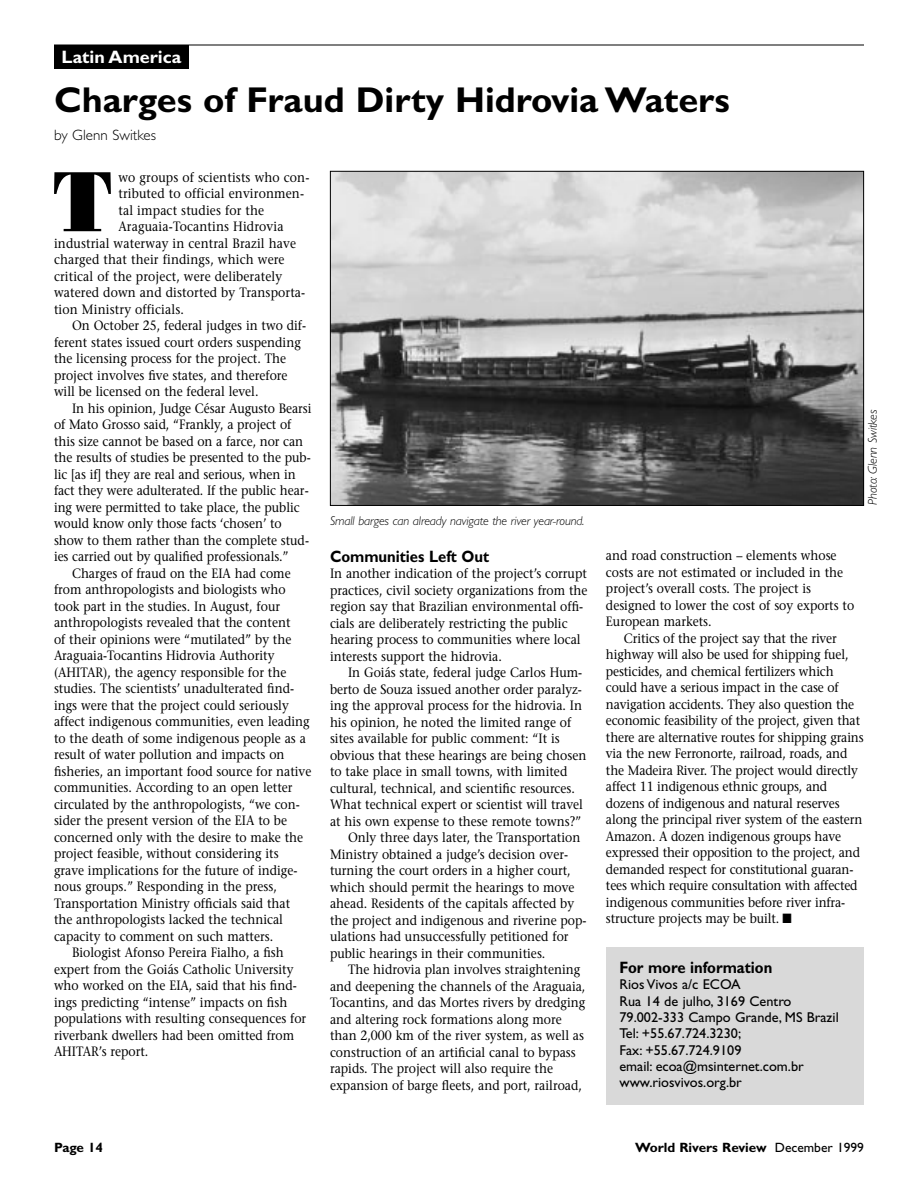
<style>
.page{position:relative;width:918px;height:1188px;background:#fff}
.page>*{position:absolute;margin:0;border:0;box-sizing:border-box;transform-origin:0 0}
.t1{font:85.05px "Bodoni Poster";color:#000;scale:.9 1}
.t2{font:700 36px "Gill Sans";color:#000}
.t3{font:700 18px "Gill Sans";color:#fff}
.t4{font:700 16.5px "Gill Sans";color:#000;scale:.9 1}
.t5{font:300 15px "Gill Sans";color:#000}
.t6{font:14.25px/16.4px "Gill Sans";color:#000}
.t7{font:13.5px/16.5px "Stone Serif";color:#000;scale:.9 1}
.t8{font:700 13.5px "Gill Sans";color:#000}
.t9{font:italic 300 12.75px "Gill Sans";letter-spacing:-.01em;color:#000}
.s1{font-weight:400}
</style>
<div class="page">
<hr style="left:54px;top:45px;width:810px;height:1px;background:#000">
<div style="left:54px;top:45px;width:135px;height:24px;background:#000"></div>
<img style="left:332px;top:173px;width:530px;height:331px">
<div style="left:606px;top:947px;width:258px;height:158px;background:#d9d9d9"></div>
<h3 class="t3" style="left:62px;top:50px;width:121px">Latin America</h3>
<h2 class="t2" style="left:54px;top:87px;width:677px">Charges of Fraud Dirty Hidrovia Waters</h2>
<p class="t5" style="left:54px;top:130px;width:104px">by Glenn Switkes</p>
<h1 class="t1" style="left:53px;top:171px;width:68px">T</h1>
<p class="t7" style="left:118px;top:170px;width:214px">wo groups of scientists who con-</p>
<p class="t7" style="left:118px;top:187px;width:208px">tributed to official environmen-</p>
<p class="t7" style="left:118px;top:203px;width:164px">tal impact studies for the</p>
<p class="t7" style="left:118px;top:220px;width:185px">Araguaia-Tocantins Hidrovia</p>
<p class="t7" style="left:54px;top:236px;width:271px">industrial waterway in central Brazil have</p>
<p class="t7" style="left:54px;top:253px;width:258px">charged that their findings, which were</p>
<p class="t7" style="left:54px;top:269px;width:255px">critical of the project, were deliberately</p>
<p class="t7" style="left:54px;top:286px;width:281px">watered down and distorted by Transporta-</p>
<p class="t7" style="left:54px;top:302px;width:146px">tion Ministry officials.</p>
<p class="t7" style="left:72px;top:319px;width:262px">On October 25, federal judges in two dif-</p>
<p class="t7" style="left:54px;top:335px;width:276px">ferent states issued court orders suspending</p>
<p class="t7" style="left:54px;top:352px;width:259px">the licensing process for the project. The</p>
<p class="t7" style="left:54px;top:368px;width:261px">project involves five states, and therefore</p>
<p class="t7" style="left:54px;top:385px;width:229px">will be licensed on the federal level.</p>
<p class="t7" style="left:72px;top:401px;width:268px">In his opinion, Judge César Augusto Bearsi</p>
<p class="t7" style="left:54px;top:418px;width:265px">of Mato Grosso said, “Frankly, a project of</p>
<p class="t7" style="left:54px;top:434px;width:278px">this size cannot be based on a farce, nor can</p>
<p class="t7" style="left:54px;top:451px;width:287px">the results of studies be presented to the pub-</p>
<p class="t7" style="left:54px;top:467px;width:270px">lic [as if] they are real and serious, when in</p>
<p class="t7" style="left:54px;top:484px;width:285px">fact they were adulterated. If the public hear-</p>
<p class="t7" style="left:54px;top:500px;width:274px">ing were permitted to take place, the public</p>
<p class="t7" style="left:54px;top:517px;width:254px">would know only those facts ‘chosen’ to</p>
<p class="t7" style="left:54px;top:533px;width:285px">show to them rather than the complete stud-</p>
<p class="t7" style="left:54px;top:550px;width:262px">ies carried out by qualified professionals.”</p>
<p class="t7" style="left:72px;top:566px;width:245px">Charges of fraud on the EIA had come</p>
<p class="t7" style="left:54px;top:583px;width:259px">from anthropologists and biologists who</p>
<p class="t7" style="left:54px;top:599px;width:253px">took part in the studies. In August, four</p>
<p class="t7" style="left:54px;top:616px;width:264px">anthropologists revealed that the content</p>
<p class="t7" style="left:54px;top:632px;width:265px">of their opinions were “mutilated” by the</p>
<p class="t7" style="left:54px;top:649px;width:246px">Araguaia-Tocantins Hidrovia Authority</p>
<p class="t7" style="left:54px;top:665px;width:260px">(AHITAR), the agency responsible for the</p>
<p class="t7" style="left:54px;top:682px;width:268px">studies. The scientists’ unadulterated find-</p>
<p class="t7" style="left:54px;top:698px;width:262px">ings were that the project could seriously</p>
<p class="t7" style="left:54px;top:715px;width:286px">affect indigenous communities, even leading</p>
<p class="t7" style="left:54px;top:731px;width:281px">to the death of some indigenous people as a</p>
<p class="t7" style="left:54px;top:748px;width:258px">result of water pollution and impacts on</p>
<p class="t7" style="left:54px;top:764px;width:288px">fisheries, an important food source for native</p>
<p class="t7" style="left:54px;top:781px;width:267px">communities. According to an open letter</p>
<p class="t7" style="left:54px;top:797px;width:275px">circulated by the anthropologists, “we con-</p>
<p class="t7" style="left:54px;top:814px;width:260px">sider the present version of the EIA to be</p>
<p class="t7" style="left:54px;top:830px;width:278px">concerned only with the desire to make the</p>
<p class="t7" style="left:54px;top:847px;width:251px">project feasible, without considering its</p>
<p class="t7" style="left:54px;top:863px;width:272px">grave implications for the future of indige-</p>
<p class="t7" style="left:54px;top:880px;width:249px">nous groups.” Responding in the press,</p>
<p class="t7" style="left:54px;top:896px;width:264px">Transportation Ministry officials said that</p>
<p class="t7" style="left:54px;top:913px;width:256px">the anthropologists lacked the technical</p>
<p class="t7" style="left:54px;top:929px;width:245px">capacity to comment on such matters.</p>
<p class="t7" style="left:72px;top:946px;width:237px">Biologist Afonso Pereira Fialho, a fish</p>
<p class="t7" style="left:54px;top:962px;width:268px">expert from the Goiás Catholic University</p>
<p class="t7" style="left:54px;top:979px;width:271px">who worked on the EIA, said that his find-</p>
<p class="t7" style="left:54px;top:995px;width:261px">ings predicting “intense” impacts on fish</p>
<p class="t7" style="left:54px;top:1012px;width:282px">populations with resulting consequences for</p>
<p class="t7" style="left:54px;top:1028px;width:268px">riverbank dwellers had been omitted from</p>
<p class="t7" style="left:54px;top:1045px;width:106px">AHITAR’s report.</p>
<p class="t9" style="left:330px;top:516px;width:256px">Small barges can already navigate the river year-round.</p>
<p class="t4" style="left:330px;top:550px;width:178px">Communities Left Out</p>
<p class="t7" style="left:330px;top:567px;width:288px">In another indication of the project’s corrupt practices, civil society organizations from the region say that Brazilian environmental offi&shy;cials are deliberately restricting the public hearing process to communities where local interests support the hidrovia.</p>
<p class="t7" style="left:348px;top:666px;width:262px">In Goiás state, federal judge Carlos Hum-</p>
<p class="t7" style="left:330px;top:682px;width:282px">berto de Souza issued another order paralyz-</p>
<p class="t7" style="left:330px;top:699px;width:282px">ing the approval process for the hidrovia. In</p>
<p class="t7" style="left:330px;top:715px;width:270px">his opinion, he noted the limited range of</p>
<p class="t7" style="left:330px;top:732px;width:257px">sites available for public comment: “It is</p>
<p class="t7" style="left:330px;top:748px;width:286px">obvious that these hearings are being chosen</p>
<p class="t7" style="left:330px;top:765px;width:265px">to take place in small towns, with limited</p>
<p class="t7" style="left:330px;top:781px;width:274px">cultural, technical, and scientific resources.</p>
<p class="t7" style="left:330px;top:798px;width:283px">What technical expert or scientist will travel</p>
<p class="t7" style="left:330px;top:814px;width:281px">at his own expense to these remote towns?”</p>
<p class="t7" style="left:348px;top:831px;width:260px">Only three days later, the Transportation</p>
<p class="t7" style="left:330px;top:847px;width:266px">Ministry obtained a judge’s decision over-</p>
<p class="t7" style="left:330px;top:864px;width:269px">turning the court orders in a higher court,</p>
<p class="t7" style="left:330px;top:880px;width:273px">which should permit the hearings to move</p>
<p class="t7" style="left:330px;top:897px;width:273px">ahead. Residents of the capitals affected by</p>
<p class="t7" style="left:330px;top:913px;width:287px">the project and indigenous and riverine pop-</p>
<p class="t7" style="left:330px;top:930px;width:267px">ulations had unsuccessfully petitioned for</p>
<p class="t7" style="left:330px;top:946px;width:241px">public hearings in their communities.</p>
<p class="t7" style="left:348px;top:963px;width:260px">The hidrovia plan involves straightening</p>
<p class="t7" style="left:330px;top:979px;width:285px">and deepening the channels of the Araguaia,</p>
<p class="t7" style="left:330px;top:996px;width:285px">Tocantins, and das Mortes rivers by dredging</p>
<p class="t7" style="left:330px;top:1012px;width:259px">and altering rock formations along more</p>
<p class="t7" style="left:330px;top:1029px;width:284px">than 2,000 km of the river system, as well as</p>
<p class="t7" style="left:330px;top:1045px;width:275px">construction of an artificial canal to bypass</p>
<p class="t7" style="left:330px;top:1062px;width:249px">rapids. The project will also require the</p>
<p class="t7" style="left:330px;top:1078px;width:281px">expansion of barge fleets, and port, railroad,</p>
<p class="t9" style="left:868px;top:505px;width:97px;rotate:-90deg">Photo: Glenn Switkes</p>
<p class="t7" style="left:606px;top:549px;width:277px">and road construction – elements whose costs are not estimated or included in the project’s overall costs. The project is designed to lower the cost of soy exports to European markets.</p>
<p class="t7" style="left:606px;top:631px;width:288px;text-indent:18px">Critics of the project say that the river highway will also be used for shipping fuel, pesticides, and chemical fertilizers which could have a serious impact in the case of navigation accidents. They also question the economic feasibility of the project, given that there are alternative routes for shipping grains via the new Ferronorte, railroad, roads, and the Madeira River. The project would directly affect 11 indigenous ethnic groups, and dozens of indigenous and natural reserves along the principal river system of the eastern Amazon. A dozen indigenous groups have expressed their opposition to the project, and demanded respect for constitutional guaran&shy;tees which require consultation with affected indigenous communities before river infra&shy;structure projects may be built. ■</p>
<p class="t4" style="left:620px;top:962px;width:171px">For more information</p>
<p class="t6" style="left:620px;top:978px;width:221px">Rios Vivos a/c ECOA<br>Rua 14 de julho, 3169 Centro<br>79.002-333 Campo Grande, MS Brazil<br>Tel: +55.67.724.3230;<br>Fax: +55.67.724.9109<br>email: ecoa@msinternet.com.br www.riosvivos.org.br</p>
<p class="t8" style="left:54px;top:1143px;width:51px">Page 14</p>
<p class="t8" style="left:635px;top:1143px;width:230px">World Rivers Review <span class="s1">December 1999</span></p>
</div>
